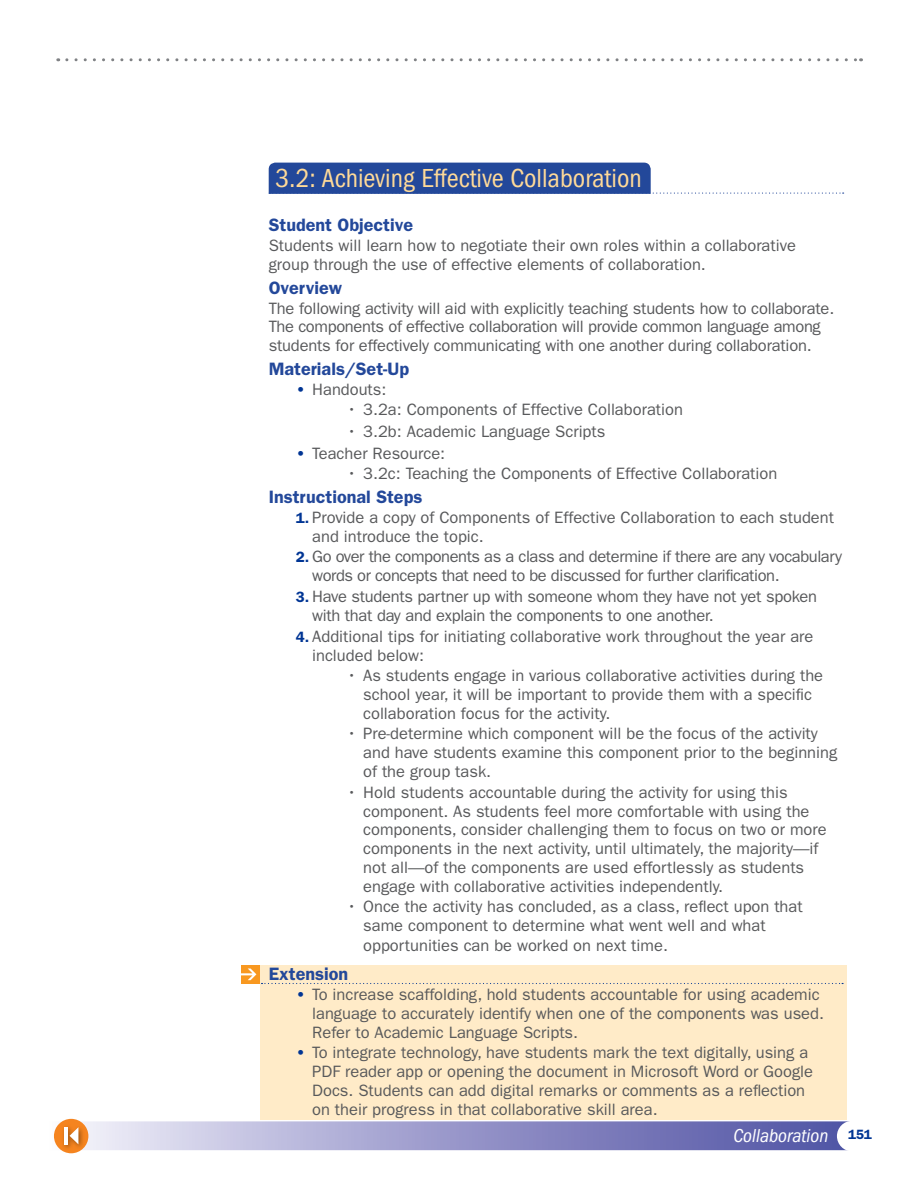
<style>
.page{position:relative;width:918px;height:1188px;background:#fff}
.page>*{position:absolute;margin:0;border:0;box-sizing:border-box;transform-origin:0 0}
.t1{font:condensed 27px "ITC Franklin Gothic Std";color:#ffda98}
.t2{font:italic condensed 19.35px "ITC Franklin Gothic Std";color:#fff}
.t3{font:600 18px "ITC Franklin Gothic Std";color:#23489a}
.t4{font:16.5px/18.8px "ITC Franklin Gothic Std";color:#58595b}
.t5{font:16.5px/18.8px "ITC Franklin Gothic Std";letter-spacing:-.025em;color:#58595b}
.s1{font-weight:600;color:#003594}
.s2{font-weight:600;font-size:15px;color:#003594}
</style>
<div class="page">
<svg style="left:67px;top:58px;width:795px;height:3px"></svg>
<div style="left:54px;top:1119px;width:34px;height:34px;background:#f5841f;border-radius:50%"></div>
<svg style="left:54px;top:1121px;width:795px;height:29px;background:#a09cc7"></svg>
<div style="left:260px;top:965px;width:586px;height:155px;background:#ffebc8"></div>
<div style="left:241px;top:965px;width:19px;height:19px;background:#f89820"></div>
<svg style="left:241px;top:969px;width:15px;height:11px"></svg>
<svg style="left:262px;top:983px;width:581px;height:1px"></svg>
<svg style="left:269px;top:163px;width:575px;height:31px"></svg>
<h1 class="t1" style="left:275px;top:163px;width:368px">3.2: Achieving Effective Collaboration</h1>
<p class="t3" style="left:269px;top:214px;width:146px">Student Objective</p>
<p class="t4" style="left:269px;top:236px;width:529px">Students will learn how to negotiate their own roles within a collaborative group through the use of effective elements of collaboration.</p>
<p class="t3" style="left:269px;top:277px;width:75px">Overview</p>
<p class="t4" style="left:269px;top:299px;width:567px">The following activity will aid with explicitly teaching students how to collaborate.<br>The components of effective collaboration will provide common language among students for effectively communicating with one another during collaboration.</p>
<p class="t3" style="left:269px;top:359px;width:142px">Materials/Set-Up</p>
<p class="t4" style="left:296px;top:380px;width:92px"><span class="s1">•</span> Handouts:</p>
<p class="t4" style="left:347px;top:400px;width:338px">• 3.2a: Components of Effective Collaboration</p>
<p class="t4" style="left:347px;top:422px;width:260px">• 3.2b: Academic Language Scripts</p>
<p class="t4" style="left:296px;top:444px;width:151px"><span class="s1">•</span> Teacher Resource:</p>
<p class="t4" style="left:347px;top:464px;width:432px">• 3.2c: Teaching the Components of Effective Collaboration</p>
<p class="t3" style="left:269px;top:486px;width:155px">Instructional Steps</p>
<p class="t4" style="left:312px;top:508px;width:523px;text-indent:-17px"><span class="s2">1.</span> Provide a copy of Components of Effective Collaboration to each student and introduce the topic.</p>
<p class="t5" style="left:312px;top:548px;width:531px;text-indent:-17px"><span class="s2">2.</span> Go over the components as a class and determine if there are any vocabulary words or concepts that need to be discussed for further clarification.</p>
<p class="t4" style="left:312px;top:587px;width:506px;text-indent:-17px"><span class="s2">3.</span> Have students partner up with someone whom they have not yet spoken with that day and explain the components to one another.</p>
<p class="t4" style="left:312px;top:627px;width:503px;line-height:19.5px;text-indent:-17px"><span class="s2">4.</span> Additional tips for initiating collaborative work throughout the year are included below:</p>
<p class="t4" style="left:363px;top:666px;width:462px;text-indent:-16px">• As students engage in various collaborative activities during the school year, it will be important to provide them with a specific collaboration focus for the activity.</p>
<p class="t4" style="left:363px;top:725px;width:476px;text-indent:-16px">• Pre-determine which component will be the focus of the activity and have students examine this component prior to the beginning of the group task.</p>
<p class="t4" style="left:363px;top:783px;width:465px;text-indent:-16px">• Hold students accountable during the activity for using this component. As students feel more comfortable with using the components, consider challenging them to focus on two or more components in the next activity, until ultimately, the majority—if not all—of the components are used effortlessly as students engage with collaborative activities independently.</p>
<p class="t4" style="left:363px;top:897px;width:441px;text-indent:-16px">• Once the activity has concluded, as a class, reflect upon that same component to determine what went well and what opportunities can be worked on next time.</p>
<p class="t3" style="left:269px;top:963px;width:81px">Extension</p>
<p class="t4" style="left:312px;top:985px;width:513px;text-indent:-16px"><span class="s1">•</span> To increase scaffolding, hold students accountable for using academic language to accurately identify when one of the components was used.<br>Refer to Academic Language Scripts.</p>
<p class="t4" style="left:312px;top:1044px;width:502px;text-indent:-16px"><span class="s1">•</span> To integrate technology, have students mark the text digitally, using a PDF reader app or opening the document in Microsoft Word or Google Docs. Students can add digital remarks or comments as a reflection on their progress in that collaborative skill area.</p>
<p class="t2" style="left:733px;top:1125px;width:140px">Collaboration <sup>151</sup></p>
</div>
